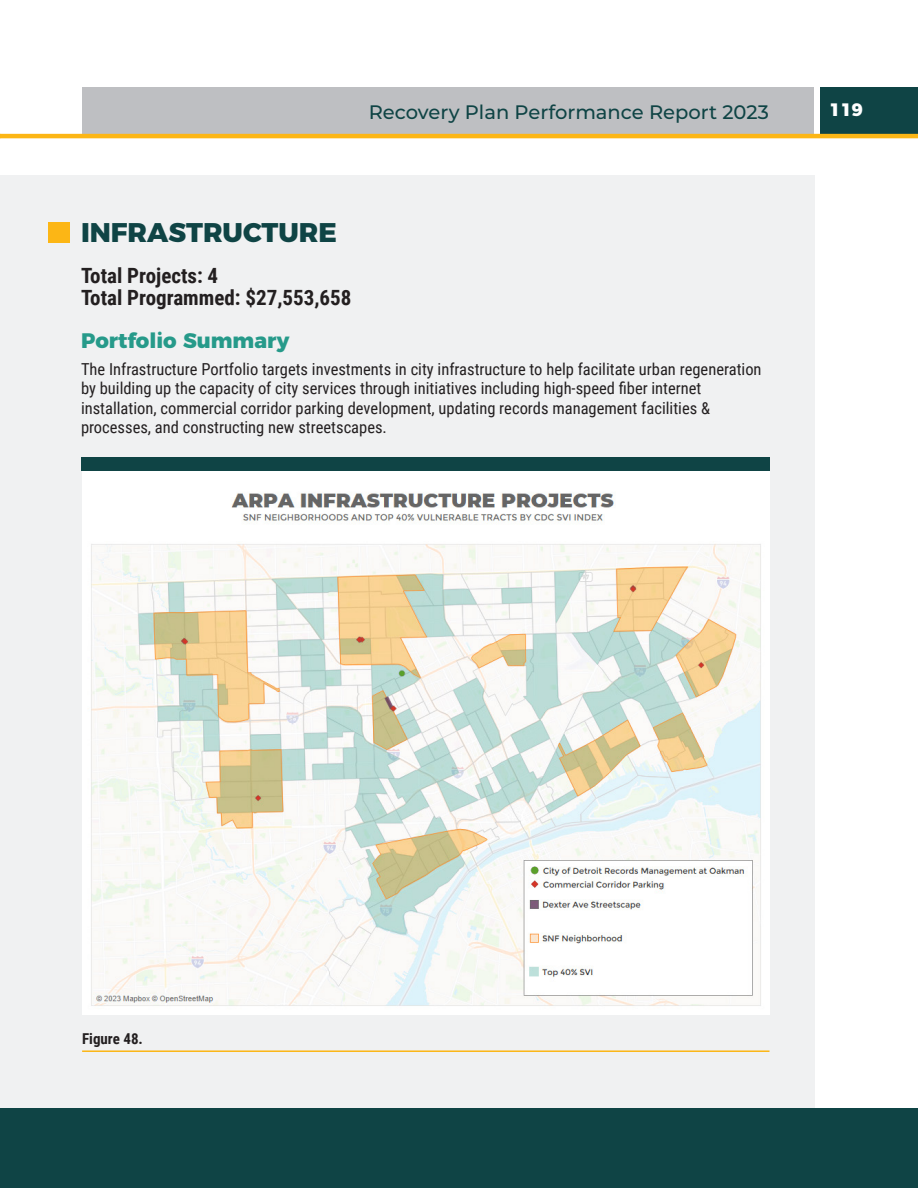
<style>
.page{position:relative;width:918px;height:1188px;background:#fff}
.page>*{position:absolute;margin:0;border:0;box-sizing:border-box;transform-origin:0 0}
.t1{font:800 27px "Montserrat";color:#0f4445}
.Heading_1{font:700 21px "Roboto Condensed";color:#231f20}
.Heading_4{font:800 21px "Montserrat";color:#269a8a}
.t2{font:500 19.5px "Montserrat";color:#0f4445}
.t3{font:800 18px "Montserrat";color:#fff}
.t4{font:16.5px/19.5px "Roboto Condensed";color:#231f20}
.t5{font:700 15px "Roboto Condensed";color:#231f20}
</style>
<div class="page">
<div style="left:820px;top:88px;width:98px;height:46px;background:#0f4445"></div>
<div style="left:82px;top:88px;width:732px;height:46px;background:#bebfc2"></div>
<div style="left:0;top:1108px;width:918px;height:80px;background:#0f4445"></div>
<hr style="left:0;top:134px;width:918px;height:4px;background:#fcb615">
<div style="left:0;top:176px;width:814px;height:932px;background:#f0f1f2"></div>
<div style="left:49px;top:223px;width:21px;height:20px;background:#fcb615"></div>
<img style="left:82px;top:471px;width:688px;height:543px">
<div style="left:81px;top:458px;width:689px;height:13px;background:#0f4445"></div>
<hr style="left:82px;top:1050px;width:688px;height:2px;background:#fcb615">
<p class="t2" style="left:369px;top:99px;width:402px">Recovery Plan Performance Report 2023</p>
<p class="t3" style="left:830px;top:94px;width:35px">119</p>
<p class="t1" style="left:81px;top:210px;width:258px">INFRASTRUCTURE</p>
<p class="Heading_1" style="left:81px;top:261px;width:139px">Total Projects: 4</p>
<p class="Heading_1" style="left:81px;top:283px;width:272px">Total Programmed: $27,553,658</p>
<p class="Heading_4" style="left:81px;top:324px;width:210px">Portfolio Summary</p>
<p class="t4" style="left:81px;top:358px;width:682px">The Infrastructure Portfolio targets investments in city infrastructure to help facilitate urban regeneration by building up the capacity of city services through initiatives including high-speed fiber internet installation, commercial corridor parking development, updating records management facilities &amp; processes, and constructing new streetscapes.</p>
<p class="t5" style="left:82px;top:1028px;width:62px">Figure 48.</p>
</div>
